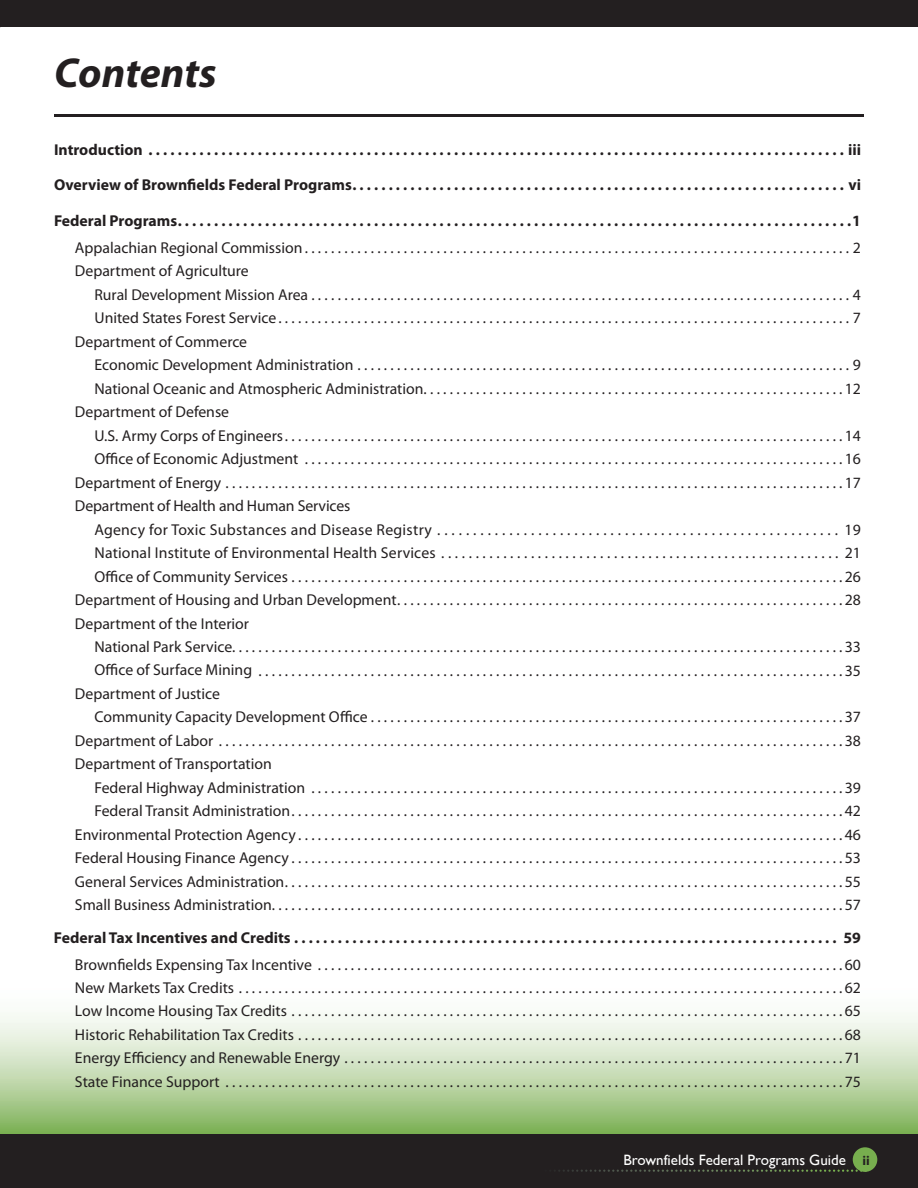
<style>
.page{position:relative;width:918px;height:1188px;background:#fff}
.page>*{position:absolute;margin:0;border:0;box-sizing:border-box;transform-origin:0 0}
.t1{font:italic 700 42px "Myriad Pro";color:#231f20}
.t2{font:15.75px/23.5px "Myriad Pro";color:#231f20}
.t3{font:700 15.75px "Myriad Pro";color:#231f20}
.t4{font:15.75px "Myriad Pro";letter-spacing:.02em;color:#231f20}
.t5{font:15px "Gill Sans";color:#fff}
.s1{font-weight:700;font-size:13.5px;color:#231f20}
</style>
<div class="page">
<div style="left:0;top:1133px;width:918px;height:55px;background:#231f20"></div>
<svg style="left:0;top:1013px;width:918px;height:121px;background:#c3dab0"></svg>
<img style="left:554px;top:1170px;width:308px;height:2px">
<div style="left:853px;top:1147px;width:24px;height:25px;background:#77ae4e;border-radius:50%"></div>
<div style="left:0;top:0;width:918px;height:27px;background:#231f20"></div>
<hr style="left:54px;top:114px;width:810px;height:3px;background:#231f20">
<h1 class="t1" style="left:54px;top:46px;width:164px">Contents</h1>
<p class="t3" style="left:54px;top:139px;width:808px">Introduction. ................................................................................................iii</p>
<p class="t3" style="left:54px;top:175px;width:808px">OverviewofBrownfieldsFederalPrograms.....................................................................vi</p>
<p class="t3" style="left:54px;top:210px;width:808px">FederalPrograms............................................................................................. .1</p>
<p class="t2" style="left:75px;top:235px;width:788px">Appalachian Regional Commission ...................................................................................2<br>Department of Agriculture</p>
<p class="t2" style="left:94px;top:282px;width:768px">Rural Development Mission Area ..................................................................................4</p>
<p class="t2" style="left:94px;top:306px;width:768px">United States Forest Service .......................................................................................7</p>
<p class="t2" style="left:75px;top:329px;width:174px">Department of Commerce</p>
<p class="t2" style="left:94px;top:353px;width:768px">Economic Development Administration ...........................................................................9</p>
<p class="t2" style="left:94px;top:376px;width:768px">National Oceanic and Atmospheric Administration. . . . . . . . . . . . . . . . . . . . . . . . . . . . . . . . . . . . . . . . . . . . . . . . . . . . . . . . . . . . . . . . 12</p>
<p class="t2" style="left:75px;top:400px;width:156px">Department of Defense</p>
<p class="t2" style="left:94px;top:423px;width:768px">U.S. Army Corps of Engineers .....................................................................................14</p>
<p class="t2" style="left:94px;top:447px;width:768px">Office of Economic Adjustment ..................................................................................16</p>
<p class="t2" style="left:75px;top:470px;width:788px">Department of Energy ..............................................................................................17</p>
<p class="t2" style="left:75px;top:494px;width:277px">Department of Health and Human Services</p>
<p class="t4" style="left:94px;top:520px;width:768px">Agency for Toxic Substances and Disease Registry ........................................................ 19</p>
<p class="t2" style="left:94px;top:541px;width:768px">National Institute of Environmental Health Services .......................................................... 21</p>
<p class="t2" style="left:94px;top:564px;width:768px">Office of Community Services ....................................................................................26</p>
<p class="t2" style="left:75px;top:588px;width:788px">Department of Housing and Urban Development ....................................................................28</p>
<p class="t2" style="left:75px;top:611px;width:176px">Department of the Interior</p>
<p class="t2" style="left:94px;top:635px;width:768px">National Park Service. . . . . . . . . . . . . . . . . . . . . . . . . . . . . . . . . . . . . . . . . . . . . . . . . . . . . . . . . . . . . . . . . . . . . . . . . . . . . . . . . . . . . . . . . . . . . 33</p>
<p class="t2" style="left:94px;top:658px;width:768px">Office of Surface Mining .........................................................................................35</p>
<p class="t2" style="left:75px;top:682px;width:147px">Department of Justice</p>
<p class="t2" style="left:94px;top:705px;width:768px">Community Capacity Development Office ........................................................................37</p>
<p class="t2" style="left:75px;top:729px;width:788px">Department of Labor ...............................................................................................38</p>
<p class="t2" style="left:75px;top:752px;width:198px">Department of Transportation</p>
<p class="t2" style="left:94px;top:776px;width:768px">Federal Highway Administration .................................................................................39</p>
<p class="t2" style="left:94px;top:799px;width:768px">Federal Transit Administration ....................................................................................42</p>
<p class="t2" style="left:75px;top:823px;width:788px">Environmental Protection Agency ...................................................................................46</p>
<p class="t2" style="left:75px;top:846px;width:788px">Federal Housing Finance Agency ....................................................................................53</p>
<p class="t2" style="left:75px;top:870px;width:788px">General Services Administration .....................................................................................55</p>
<p class="t2" style="left:75px;top:893px;width:788px">Small Business Administration. . . . . . . . . . . . . . . . . . . . . . . . . . . . . . . . . . . . . . . . . . . . . . . . . . . . . . . . . . . . . . . . . . . . . . . . . . . . . . . . . . . . . . . 57</p>
<p class="t3" style="left:54px;top:927px;width:808px">FederalTaxIncentivesandCredits. ........................................................................... 59</p>
<p class="t2" style="left:75px;top:952px;width:788px;text-align:justify">Brownfields Expensing Tax Incentive ................................................................................60<br>New Markets Tax Credits ............................................................................................62<br>Low Income Housing Tax Credits ....................................................................................65<br>Historic Rehabilitation Tax Credits ...................................................................................68<br>Energy Efficiency and Renewable Energy ............................................................................71<br>State Finance Support ..............................................................................................75</p>
<p class="t5" style="left:623px;top:1151px;width:248px">Brownfields Federal Programs Guide <span class="s1">ii</span></p>
</div>
